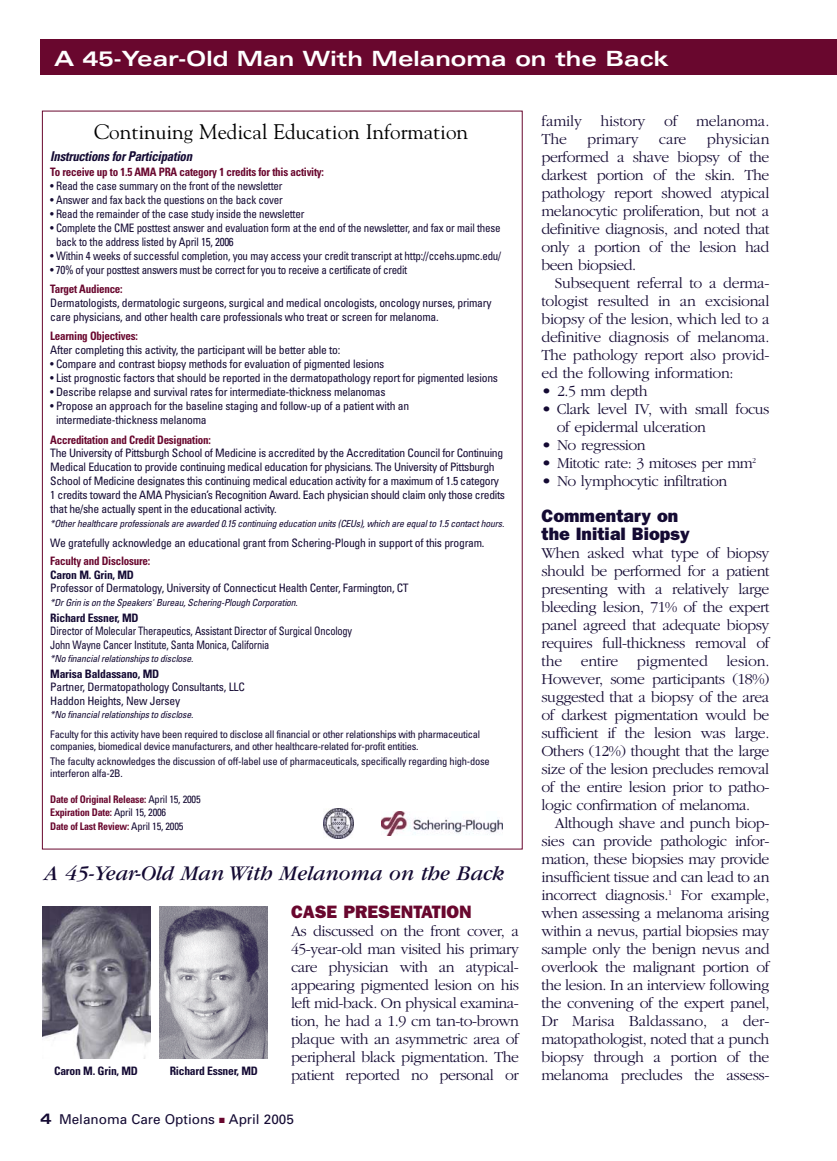
<style>
.page{position:relative;width:837px;height:1161px;background:#fff}
.page>*{position:absolute;margin:0;border:0;box-sizing:border-box;transform-origin:0 0}
.t1{font:italic 21.75px "Garamond";color:#140a33}
.t2{font:21px "Goudy";color:#000}
.t3{font:700 expanded 21px "Univers";color:#fff}
.t4{font:800 18px/18px "Franklin Gothic";color:#140a33}
.t5{font:800 18px "Franklin Gothic";color:#69072e}
.t6{font:300 15.75px/18px "Garamond";letter-spacing:-.03em;color:#140a33;text-align:justify}
.t7{font:300 15.75px/18px "Garamond";letter-spacing:-.01em;color:#140a33}
.t8{font:13.5px "Univers";color:#140a33}
.t9{font:italic 700 condensed 13.5px "Univers";letter-spacing:-.02em;color:#140a33;scale:.95 1}
.t10{font:condensed 11.7px/14px "Univers";letter-spacing:-.02em;color:#140a33}
.t11{font:condensed 11.7px/14px "Univers";letter-spacing:-.02em;color:#140a33;scale:.95 1}
.t12{font:700 condensed 11.7px "Univers";letter-spacing:-.02em;color:#69072e;scale:.95 1}
.t13{font:condensed 11.7px/13.5px "Univers";letter-spacing:-.02em;color:#140a33;scale:.9 1}
.t14{font:700 condensed 11.7px "Univers";letter-spacing:-.02em;color:#140a33}
.t15{font:condensed 10.5px/12px "Univers";letter-spacing:-.025em;color:#140a33}
.t16{font:700 condensed 10.5px/13.5px "Univers";letter-spacing:-.02em;color:#69072e;scale:.95 1}
.t17{font:italic condensed 9.75px "Univers";letter-spacing:-.02em;color:#140a33}
.s1{font-weight:400;color:#140a33}
.s2{font-weight:700;font-stretch:expanded;font-size:15px}
.s3{color:#69072e}
.s4{font-size:16.5px}
</style>
<div class="page">
<div style="left:40px;top:39px;width:797px;height:36px;background:#69072e"></div>
<img style="left:381px;top:811px;width:121px;height:24px">
<img style="left:323px;top:808px;width:30px;height:31px">
<img style="left:42px;top:906px;width:108px;height:153px">
<img style="left:159px;top:906px;width:108px;height:153px">
<h2 class="t3" style="left:54px;top:51px;width:617px">A 45-Year-Old Man With Melanoma on the Back</h2>
<h2 class="t2" style="left:94px;top:123px;width:376px">Continuing Medical Education Information</h2>
<p class="t9" style="left:50px;top:152px;width:151px">Instructions for Participation</p>
<p class="t12" style="left:50px;top:168px;width:290px">To receive up to 1.5 AMA PRA category 1 credits for this activity:</p>
<p class="t11" style="left:50px;top:180px;width:246px">• Read the case summary on the front of the newsletter</p>
<p class="t11" style="left:50px;top:194px;width:246px">• Answer and fax back the questions on the back cover</p>
<p class="t11" style="left:50px;top:208px;width:269px">• Read the remainder of the case study inside the newsletter</p>
<p class="t11" style="left:56px;top:222px;width:469px;text-indent:-6px">• Complete the CME posttest answer and evaluation form at the end of the newsletter, and fax or mail these back to the address listed by April 15, 2006</p>
<p class="t11" style="left:50px;top:250px;width:476px">• Within 4 weeks of successful completion, you may access your credit transcript at http://ccehs.upmc.edu/</p>
<p class="t11" style="left:50px;top:264px;width:377px">• 70% of your posttest answers must be correct for you to receive a certificate of credit</p>
<p class="t12" style="left:50px;top:285px;width:78px">Target Audience:</p>
<p class="t10" style="left:50px;top:297px;width:443px">Dermatologists, dermatologic surgeons, surgical and medical oncologists, oncology nurses, primary care physicians, and other health care professionals who treat or screen for melanoma.</p>
<p class="t12" style="left:50px;top:332px;width:94px">Learning Objectives:</p>
<p class="t10" style="left:50px;top:344px;width:292px">After completing this activity, the participant will be better able to:</p>
<p class="t11" style="left:50px;top:358px;width:353px">• Compare and contrast biopsy methods for evaluation of pigmented lesions</p>
<p class="t11" style="left:50px;top:372px;width:473px">• List prognostic factors that should be reported in the dermatopathology report for pigmented lesions</p>
<p class="t11" style="left:50px;top:386px;width:354px">• Describe relapse and survival rates for intermediate-thickness melanomas</p>
<p class="t11" style="left:56px;top:400px;width:373px;text-indent:-6px">• Propose an approach for the baseline staging and follow-up of a patient with an intermediate-thickness melanoma</p>
<p class="t12" style="left:50px;top:435px;width:171px">Accreditation and Credit Designation:</p>
<p class="t10" style="left:50px;top:447px;width:456px">The University of Pittsburgh School of Medicine is accredited by the Accreditation Council for Continuing Medical Education to provide continuing medical education for physicians. The University of Pittsburgh School of Medicine designates this continuing medical education activity for a maximum of 1.5 category 1 credits toward the AMA Physician’s Recognition Award. Each physician should claim only those credits that he/she actually spent in the educational activity.</p>
<p class="t17" style="left:50px;top:520px;width:455px">*Other healthcare professionals are awarded 0.15 continuing education units (CEUs), which are equal to 1.5 contact hours.</p>
<p class="t10" style="left:50px;top:536px;width:436px">We gratefully acknowledge an educational grant from Schering-Plough in support of this program.</p>
<p class="t12" style="left:50px;top:557px;width:107px">Faculty and Disclosure:</p>
<p class="t14" style="left:50px;top:571px;width:85px">Caron M. Grin, MD</p>
<p class="t10" style="left:50px;top:582px;width:360px">Professor of Dermatology, University of Connecticut Health Center, Farmington, CT</p>
<p class="t17" style="left:50px;top:599px;width:249px">*Dr Grin is on the Speakers' Bureau, Schering-Plough Corporation.</p>
<p class="t14" style="left:50px;top:613px;width:90px">Richard Essner, MD</p>
<p class="t13" style="left:50px;top:625px;width:337px">Director of Molecular Therapeutics, Assistant Director of Surgical Oncology<br>John Wayne Cancer Institute, Santa Monica, California</p>
<p class="t17" style="left:50px;top:655px;width:144px">*No financial relationships to disclose.</p>
<p class="t14" style="left:50px;top:669px;width:110px">Marisa Baldassano, MD</p>
<p class="t10" style="left:50px;top:681px;width:196px;line-height:13.5px">Partner, Dermatopathology Consultants, LLC<br>Haddon Heights, New Jersey</p>
<p class="t17" style="left:50px;top:711px;width:144px">*No financial relationships to disclose.</p>
<p class="t15" style="left:50px;top:729px;width:431px">Faculty for this activity have been required to disclose all financial or other relationships with pharmaceutical companies, biomedical device manufacturers, and other healthcare-related for-profit entities.</p>
<p class="t15" style="left:50px;top:756px;width:441px">The faculty acknowledges the discussion of off-label use of pharmaceuticals, specifically regarding high-dose interferon alfa-2B.</p>
<p class="t16" style="left:50px;top:793px;width:160px">Date of Original Release: <span class="s1">April 15, 2005<br></span>Expiration Date: <span class="s1">April 15, 2006<br></span>Date of Last Review: <span class="s1">April 15, 2005</span></p>
<h1 class="t1" style="left:44px;top:866px;width:462px">A 45-Year-Old Man With Melanoma on the Back</h1>
<p class="t14" style="left:54px;top:1067px;width:85px">Caron M. Grin, MD</p>
<p class="t14" style="left:170px;top:1067px;width:90px">Richard Essner, MD</p>
<p class="t5" style="left:291px;top:906px;width:182px">CASE PRESENTATION</p>
<p class="t6" style="left:291px;top:923px;width:230px">As discussed on the front cover, a 45-year-old man visited his primary care physician with an atypical&shy;appearing pigmented lesion on his left mid-back. On physical examina&shy;tion, he had a 1.9 cm tan-to-brown plaque with an asymmetric area of peripheral black pigmentation. The patient reported no personal or</p>
<p class="t8" style="left:40px;top:1114px;width:255px"><span class="s2">4</span> Melanoma Care Options <span class="s3">■</span> April 2005</p>
<p class="t7" style="left:542px;top:113px;width:229px">family history of melanoma.<br>The</p>
<p class="t6" style="left:542px;top:131px;width:230px;text-indent:165px">physician performed a shave biopsy of the darkest portion of the skin. The pathology report showed atypical melanocytic proliferation, but not a definitive diagnosis, and noted that only a portion of the lesion had been biopsied.</p>
<p class="t6" style="left:542px;top:275px;width:230px;text-indent:13px">Subsequent referral to a derma&shy;tologist resulted in an excisional biopsy of the lesion, which led to a definitive diagnosis of melanoma.<br>The pathology report also provid&shy;ed the following information:</p>
<p class="t6" style="left:542px;top:383px;width:108px"><span class="s4">•</span> 2.5 mm depth</p>
<p class="t6" style="left:557px;top:401px;width:214px;text-indent:-15px"><span class="s4">•</span> Clark level IV, with small focus of epidermal ulceration</p>
<p class="t6" style="left:542px;top:437px;width:106px"><span class="s4">•</span> No regression</p>
<p class="t6" style="left:542px;top:455px;width:216px"><span class="s4">•</span> Mitotic rate: 3 mitoses per mm<sup>2</sup></p>
<p class="t6" style="left:542px;top:473px;width:187px"><span class="s4">•</span> No lymphocytic infiltration</p>
<p class="t4" style="left:542px;top:508px;width:150px">Commentary on the Initial Biopsy</p>
<p class="t6" style="left:542px;top:545px;width:230px">When asked what type of biopsy should be performed for a patient presenting with a relatively large bleeding lesion, 71% of the expert panel agreed that adequate biopsy requires full-thickness removal of the entire pigmented lesion.<br>However, some participants (18%) suggested that a biopsy of the area of darkest pigmentation would be sufficient if the lesion was large.<br>Others (12%) thought that the large size of the lesion precludes removal of the entire lesion prior to patho&shy;logic confirmation of melanoma.</p>
<p class="t6" style="left:542px;top:815px;width:230px;text-indent:13px">Although shave and punch biop&shy;sies can provide pathologic infor&shy;mation, these biopsies may provide insufficient tissue and can lead to an incorrect diagnosis.<sup>1</sup> For example, when assessing a melanoma arising within a nevus, partial biopsies may sample only the benign nevus and overlook the malignant portion of the lesion. In an interview following the convening of the expert panel, Dr Marisa Baldassano, a der&shy;matopathologist, noted that a punch biopsy through a portion of the melanoma precludes the assess-</p>
<p class="t7" style="left:587px;top:131px;width:53px">primary</p>
<p class="t6" style="left:659px;top:131px;width:29px">care</p>
</div>
